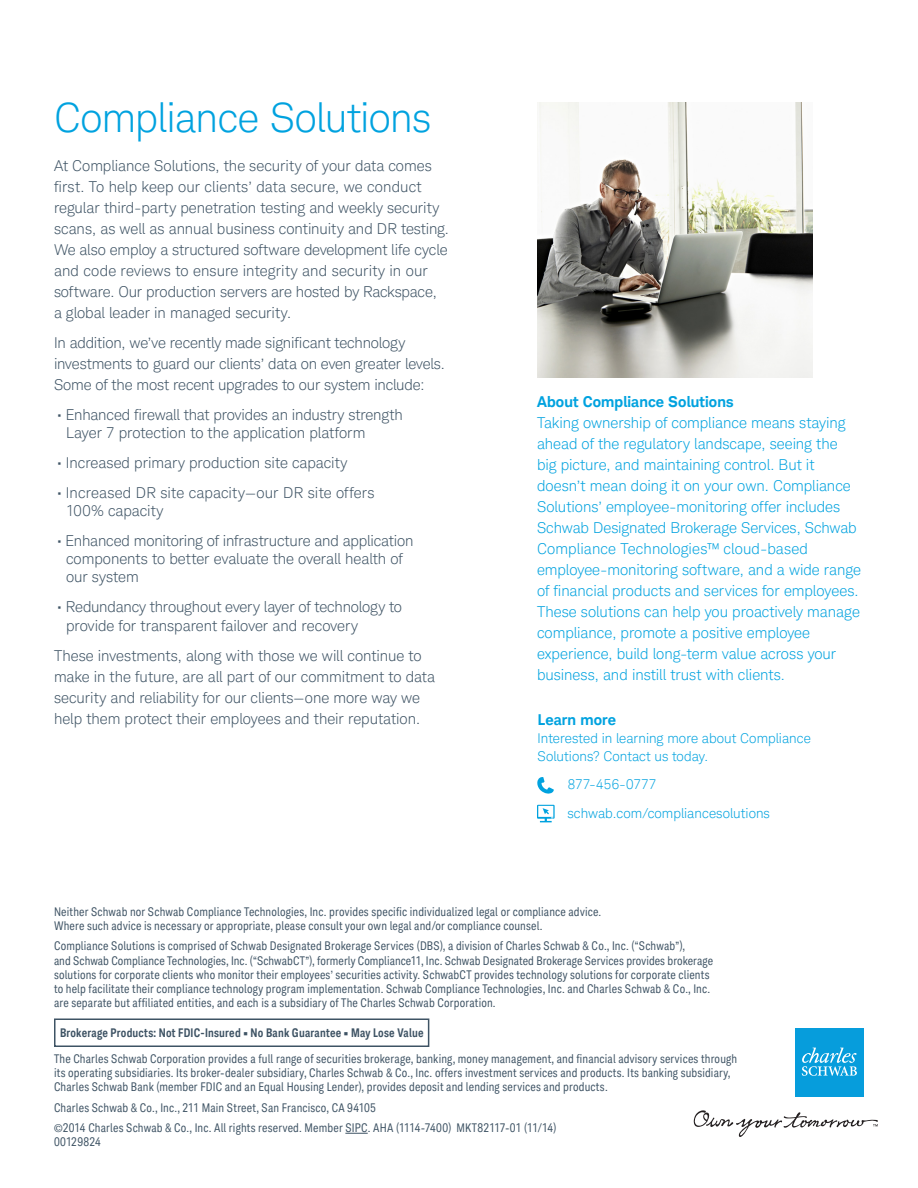
<style>
.page{position:relative;width:918px;height:1188px;background:#fff}
.page>*{position:absolute;margin:0;border:0;box-sizing:border-box;transform-origin:0 0}
.t1{font:300 40.5px "Charles Modern";letter-spacing:-.015em;color:#00a2df}
.Intro_Body{font:300 15px/21px "Charles Modern";color:#3e5364}
.Intro_Body-2{font:300 15px/21px "Charles Modern";color:#00a2df}
.Bullets{font:300 15px/18px "Charles Modern";color:#3e5364}
.t2{font:700 15px "Charles Modern";letter-spacing:.01em;color:#00a2df}
.Body{font:300 13.5px/18px "Charles Modern";letter-spacing:.005em;color:#00a2df}
.Disclosures{font:condensed 12px/14.2px "Charles Modern";letter-spacing:.01em;color:#3e5364}
.Disclosures-2{font:700 condensed 12px "Charles Modern";letter-spacing:.015em;color:#3e5364}
</style>
<div class="page">
<svg style="left:345px;top:1133px;width:23px;height:1px"></svg>
<div style="left:54px;top:1018px;width:375px;height:29px;border:2px solid #3e5364"></div>
<svg style="left:537px;top:805px;width:18px;height:17px"></svg>
<svg style="left:537px;top:777px;width:17px;height:17px"></svg>
<img style="left:537px;top:102px;width:276px;height:276px">
<svg style="left:694px;top:1110px;width:184px;height:27px"></svg>
<div style="left:795px;top:1028px;width:69px;height:69px;background:#069ddc"></div>
<svg style="left:802px;top:1048px;width:55px;height:28px"></svg>
<h1 class="t1" style="left:54px;top:94px;width:379px">Compliance Solutions</h1>
<p class="Intro_Body" style="left:54px;top:155px;width:396px">At Compliance Solutions, the security of your data comes first. To help keep our clients’ data secure, we conduct regular third-party penetration testing and weekly security scans, as well as annual business continuity and DR testing.<br>We also employ a structured software development life cycle and code reviews to ensure integrity and security in our software. Our production servers are hosted by Rackspace,<br>a global leader in managed security.</p>
<p class="Intro_Body" style="left:54px;top:332px;width:393px">In addition, we’ve recently made significant technology investments to guard our clients’ data on even greater levels.<br>Some of the most recent upgrades to our system include:</p>
<p class="Bullets" style="left:66px;top:405px;width:338px;text-indent:-9px">• Enhanced firewall that provides an industry strength<br>Layer 7 protection to the application platform</p>
<p class="Bullets" style="left:57px;top:453px;width:292px">• Increased primary production site capacity</p>
<p class="Bullets" style="left:66px;top:483px;width:310px;text-indent:-9px">• Increased DR site capacity—our DR site offers<br>100% capacity</p>
<p class="Bullets" style="left:66px;top:531px;width:349px;text-indent:-9px">• Enhanced monitoring of infrastructure and application components to better evaluate the overall health of our system</p>
<p class="Bullets" style="left:66px;top:596px;width:338px;line-height:19.8px;text-indent:-9px">• Redundancy throughout every layer of technology to provide for transparent failover and recovery</p>
<p class="Intro_Body" style="left:54px;top:646px;width:382px">These investments, along with those we will continue to make in the future, are all part of our commitment to data security and reliability for our clients—one more way we help them protect their employees and their reputation.</p>
<h3 class="t2" style="left:537px;top:392px;width:198px">About Compliance Solutions</h3>
<p class="Intro_Body-2" style="left:537px;top:412px;width:326px">Taking ownership of compliance means staying ahead of the regulatory landscape, seeing the<br>big picture, and maintaining control. But it doesn’t mean doing it on your own. Compliance Solutions’ employee-monitoring offer includes Schwab Designated Brokerage Services, Schwab Compliance Technologies™ cloud-based employee-monitoring software, and a wide range of financial products and services for employees.<br>These solutions can help you proactively manage compliance, promote a positive employee experience, build long-term value across your business, and instill trust with clients.</p>
<h3 class="t2" style="left:538px;top:710px;width:80px">Learn more</h3>
<p class="Body" style="left:538px;top:729px;width:275px">Interested in learning more about Compliance<br>Solutions? Contact us today.</p>
<p class="Body" style="left:568px;top:776px;width:90px">877-456-0777</p>
<p class="Body" style="left:567px;top:804px;width:204px">schwab.com/compliancesolutions</p>
<p class="Disclosures" style="left:54px;top:905px;width:549px">Neither Schwab nor Schwab Compliance Technologies, Inc. provides specific individualized legal or compliance advice.<br>Where such advice is necessary or appropriate, please consult your own legal and/or compliance counsel.</p>
<p class="Disclosures" style="left:54px;top:939px;width:661px">Compliance Solutions is comprised of Schwab Designated Brokerage Services (DBS), a division of Charles Schwab &amp; Co., Inc. (“Schwab”),<br>and Schwab Compliance Technologies, Inc. (“SchwabCT”), formerly Compliance11, Inc. Schwab Designated Brokerage Services provides brokerage solutions for corporate clients who monitor their employees’ securities activity. SchwabCT provides technology solutions for corporate clients to help facilitate their compliance technology program implementation. Schwab Compliance Technologies, Inc. and Charles Schwab &amp; Co., Inc. are separate but affiliated entities, and each is a subsidiary of The Charles Schwab Corporation.</p>
<p class="Disclosures-2" style="left:60px;top:1025px;width:365px">Brokerage Products: Not FDIC-Insured • No Bank Guarantee • May Lose Value</p>
<p class="Disclosures" style="left:54px;top:1052px;width:685px">The Charles Schwab Corporation provides a full range of securities brokerage, banking, money management, and financial advisory services through its operating subsidiaries. Its broker-dealer subsidiary, Charles Schwab &amp; Co., Inc. offers investment services and products. Its banking subsidiary,<br>Charles Schwab Bank (member FDIC and an Equal Housing Lender), provides deposit and lending services and products.</p>
<p class="Disclosures" style="left:54px;top:1100px;width:323px">Charles Schwab &amp; Co., Inc., 211 Main Street, San Francisco, CA 94105</p>
<p class="Disclosures" style="left:54px;top:1121px;width:504px">©2014 Charles Schwab &amp; Co., Inc. All rights reserved. Member SIPC. AHA (1114-7400) MKT82117-01 (11/14)<br>00129824</p>
</div>
